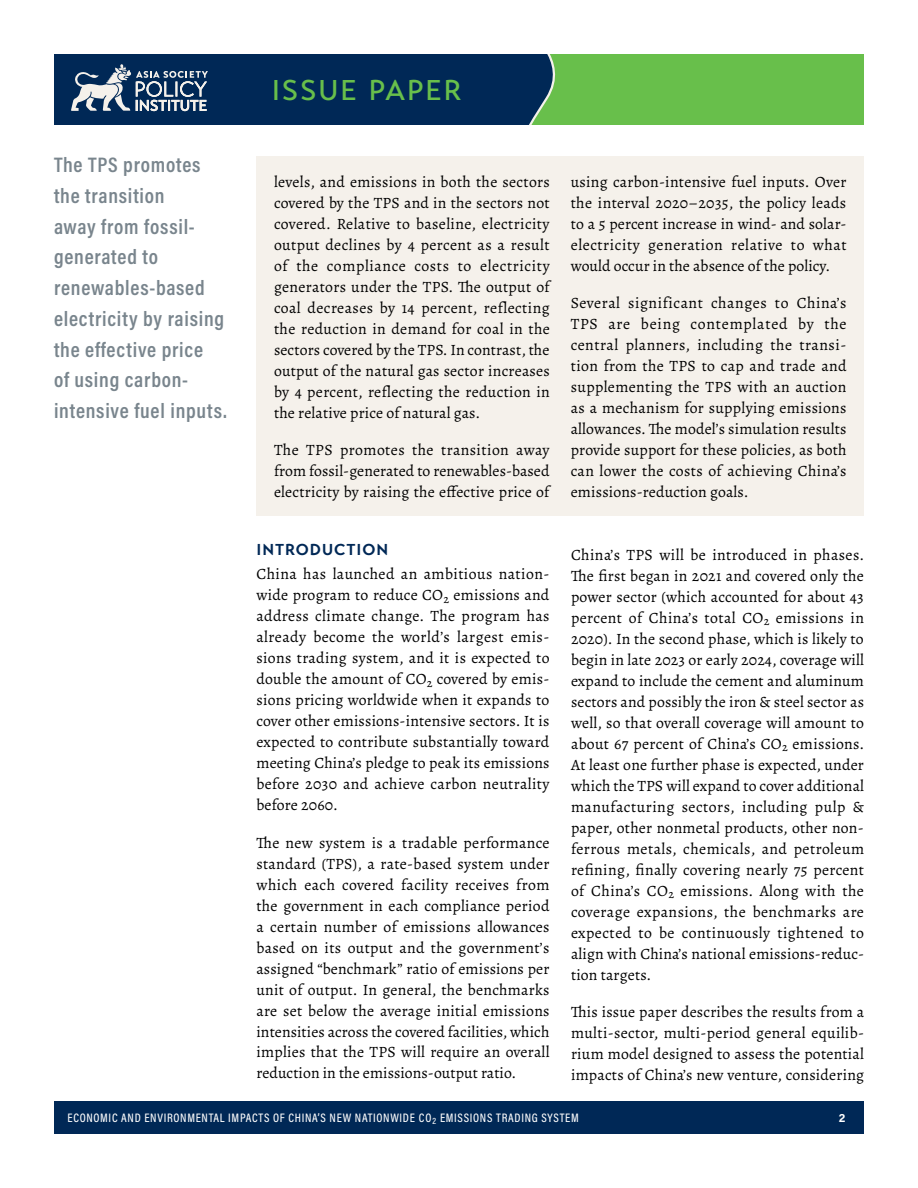
<style>
.page{position:relative;width:918px;height:1188px;background:#fff}
.page>*{position:absolute;margin:0;border:0;box-sizing:border-box;transform-origin:0 0}
.t1{font:500 28.5px "Transat Text";letter-spacing:.065em;color:#68bf4b}
.t2{font:600 21.15px/30.8px "Acumin Pro Cond";letter-spacing:.035em;color:#79858d}
.t3{font:15.75px/21px "Alegreya";letter-spacing:.01em;color:#000;text-align:justify}
.t4{font:700 15.75px "Transat Text";letter-spacing:.06em;color:#002856}
.t5{font:500 12.3px "Acumin Pro Cond";letter-spacing:.055em;color:#fff}
.t6{font:700 12px "Acumin Pro";color:#fff}
</style>
<div class="page">
<div style="left:472px;top:54px;width:392px;height:71px;background:#68bf4b"></div>
<div style="left:54px;top:1102px;width:810px;height:32px;background:#002856"></div>
<svg style="left:515px;top:54px;width:41px;height:71px"></svg>
<div style="left:54px;top:54px;width:461px;height:71px;background:#002856"></div>
<svg style="left:71px;top:64px;width:137px;height:48px"></svg>
<div style="left:256px;top:157px;width:608px;height:359px;background:#f5f1eb"></div>
<h2 class="t2" style="left:54px;top:149px;width:174px">The TPS promotes the transition<br>away from fossil&shy;generated to renewables-based electricity by raising the effective price<br>of using carbon&shy;intensive fuel inputs.</h2>
<h1 class="t1" style="left:272px;top:73px;width:191px">ISSUE PAPER</h1>
<p class="t3" style="left:274px;top:171px;width:277px">levels, and emissions in both the sectors covered by the TPS and in the sectors not covered. Relative to baseline, electricity output declines by 4 percent as a result of the compliance costs to electricity generators under the TPS. The output of coal decreases by 14 percent, reflecting the reduction in demand for coal in the sectors covered by the TPS. In contrast, the output of the natural gas sector increases by 4 percent, reflecting the reduction in the relative price of natural gas.</p>
<p class="t3" style="left:274px;top:439px;width:277px">The TPS promotes the transition away from fossil-generated to renewables-based electricity by raising the effective price of</p>
<p class="t4" style="left:256px;top:540px;width:133px">INTRODUCTION</p>
<p class="t3" style="left:256px;top:564px;width:295px">China has launched an ambitious nation&shy;wide program to reduce CO<sub>2</sub> emissions and address climate change. The program has already become the world’s largest emis&shy;sions trading system, and it is expected to double the amount of CO<sub>2</sub> covered by emis&shy;sions pricing worldwide when it expands to cover other emissions-intensive sectors. It is expected to contribute substantially toward meeting China’s pledge to peak its emissions before 2030 and achieve carbon neutrality before 2060.</p>
<p class="t3" style="left:256px;top:832px;width:295px">The new system is a tradable performance standard (TPS), a rate-based system under which each covered facility receives from the government in each compliance period a certain number of emissions allowances based on its output and the government’s assigned “benchmark” ratio of emissions per unit of output. In general, the benchmarks are set below the average initial emissions intensities across the covered facilities, which implies that the TPS will require an overall reduction in the emissions-output ratio.</p>
<p class="t3" style="left:571px;top:171px;width:277px">using carbon-intensive fuel inputs. Over the interval 2020–2035, the policy leads to a 5 percent increase in wind- and solar&shy;electricity generation relative to what would occur in the absence of the policy.</p>
<p class="t3" style="left:571px;top:292px;width:277px">Several significant changes to China’s TPS are being contemplated by the central planners, including the transi&shy;tion from the TPS to cap and trade and supplementing the TPS with an auction as a mechanism for supplying emissions allowances. The model’s simulation results provide support for these policies, as both can lower the costs of achieving China’s emissions-reduction goals.</p>
<p class="t3" style="left:571px;top:544px;width:295px">China’s TPS will be introduced in phases.<br>The first began in 2021 and covered only the power sector (which accounted for about 43 percent of China’s total CO<sub>2</sub> emissions in 2020). In the second phase, which is likely to begin in late 2023 or early 2024, coverage will expand to include the cement and aluminum sectors and possibly the iron &amp; steel sector as well, so that overall coverage will amount to about 67 percent of China’s CO<sub>2</sub> emissions.<br>At least one further phase is expected, under which the TPS will expand to cover additional manufacturing sectors, including pulp &amp; paper, other nonmetal products, other non&shy;ferrous metals, chemicals, and petroleum refining, finally covering nearly 75 percent of China’s CO<sub>2</sub> emissions. Along with the coverage expansions, the benchmarks are expected to be continuously tightened to align with China’s national emissions-reduc&shy;tion targets.</p>
<p class="t3" style="left:571px;top:1001px;width:295px">This issue paper describes the results from a multi-sector, multi-period general equilib&shy;rium model designed to assess the potential impacts of China’s new venture, considering</p>
<p class="t5" style="left:68px;top:1110px;width:513px">ECONOMIC AND ENVIRONMENTAL IMPACTS OF CHINA’S NEW NATIONWIDE CO<sub>2</sub> EMISSIONS TRADING SYSTEM</p>
<p class="t6" style="left:839px;top:1109px;width:8px">2</p>
</div>
